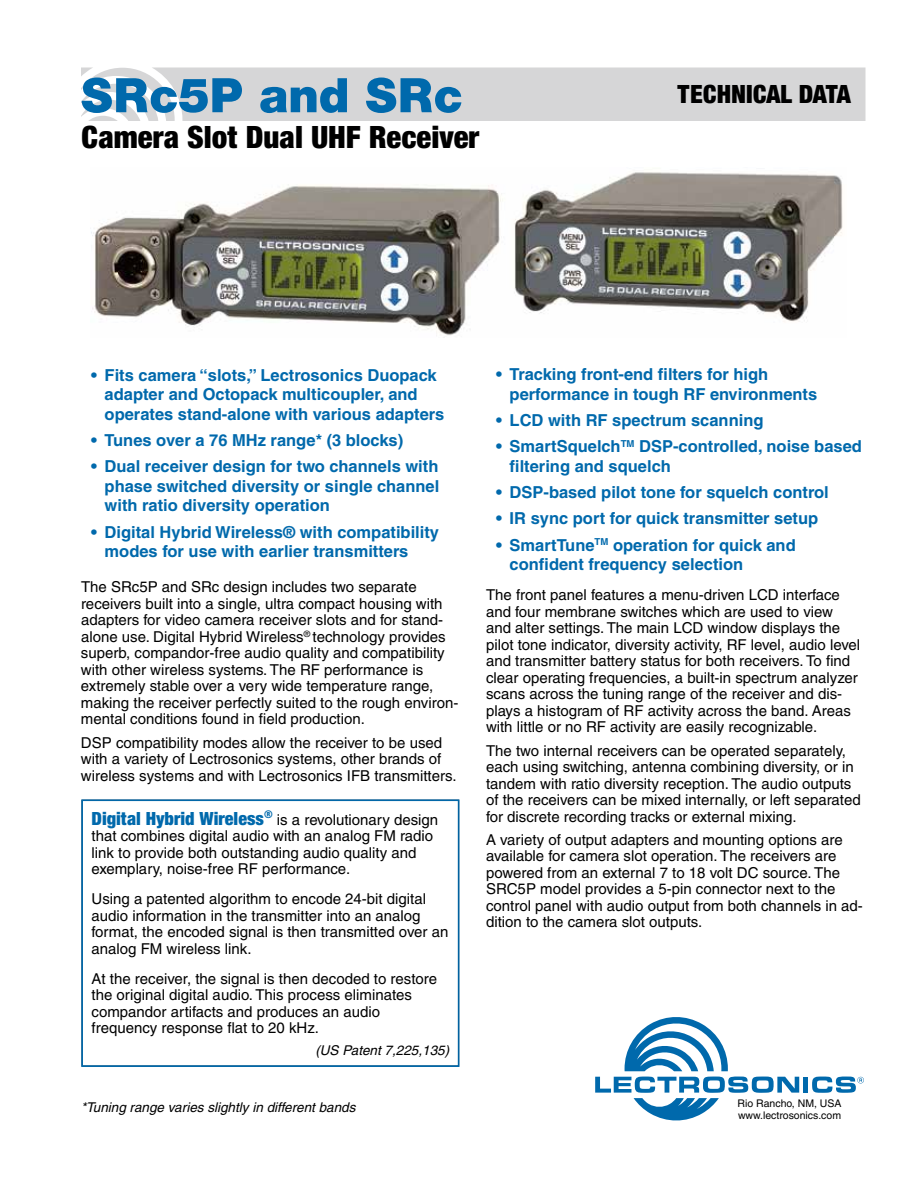
<style>
.page{position:relative;width:918px;height:1188px;background:#fff}
.page>*{position:absolute;margin:0;border:0;box-sizing:border-box;transform-origin:0 0}
.t1{font:900 51px "Sans";color:#0069ac}
.t2{font:900 condensed 33px "Sans";color:#000}
.t3{font:900 condensed 27px "Sans";color:#000}
.t4{font:700 16.5px/19.5px "Helvetica";color:#0069ac}
.t5{font:15px/16.5px "Helvetica";color:#000}
.t6{font:italic 13.5px "Helvetica";color:#000}
.t7{font:10.5px/12.1px "Helvetica";color:#000}
.s1{font-family:"Sans";font-weight:900;font-stretch:condensed;font-size:19.5px;color:#0069ac}
</style>
<div class="page">
<svg style="left:595px;top:1017px;width:204px;height:103px"></svg>
<div style="left:803px;top:1077px;width:5px;height:16px;background:#0069ac"></div>
<svg style="left:812px;top:1077px;width:52px;height:16px"></svg>
<div style="left:81px;top:68px;width:785px;height:53px;background:#d6d6d7"></div>
<svg style="left:82px;top:800px;width:377px;height:267px"></svg>
<div style="left:82px;top:801px;width:376px;height:265px;border:1px solid #0069ac"></div>
<img style="left:91px;top:172px;width:752px;height:164px">
<h1 class="t1" style="left:81px;top:64px;width:383px">SRc5P and SRc</h1>
<h2 class="t2" style="left:81px;top:117px;width:400px">Camera Slot Dual UHF Receiver</h2>
<h3 class="t3" style="left:677px;top:77px;width:176px">TECHNICAL DATA</h3>
<p class="t4" style="left:105px;top:365px;width:341px;text-indent:-13px">• Fits camera “slots,” Lectrosonics Duopack adapter and Octopack multicoupler, and operates stand-alone with various adapters</p>
<p class="t4" style="left:91px;top:430px;width:314px">• Tunes over a 76 MHz range* (3 blocks)</p>
<p class="t4" style="left:105px;top:457px;width:336px;text-align:justify;text-indent:-13px">• Dual receiver design for two channels with phase switched diversity or single channel with ratio diversity operation</p>
<p class="t4" style="left:105px;top:522px;width:336px;text-indent:-13px">• Digital Hybrid Wireless® with compatibility modes for use with earlier transmitters</p>
<p class="t4" style="left:510px;top:364px;width:309px;text-indent:-13px">• Tracking front-end filters for high performance in tough RF environments</p>
<p class="t4" style="left:496px;top:410px;width:269px">• LCD with RF spectrum scanning</p>
<p class="t4" style="left:510px;top:436px;width:354px;text-indent:-13px">• SmartSquelch<sup>TM</sup> DSP-controlled, noise based filtering and squelch</p>
<p class="t4" style="left:496px;top:482px;width:334px">• DSP-based pilot tone for squelch control</p>
<p class="t4" style="left:496px;top:509px;width:324px">• IR sync port for quick transmitter setup</p>
<p class="t4" style="left:510px;top:535px;width:288px;text-indent:-13px">• SmartTune<sup>TM</sup> operation for quick and confident frequency selection</p>
<p class="t5" style="left:81px;top:579px;width:379px">The SRc5P and SRc design includes two separate receivers built into a single, ultra compact housing with adapters for video camera receiver slots and for stand&shy;alone use. Digital Hybrid Wireless<sup>®</sup> technology provides superb, compandor-free audio quality and compatibility with other wireless systems. The RF performance is extremely stable over a very wide temperature range, making the receiver perfectly suited to the rough environ&shy;mental conditions found in field production.</p>
<p class="t5" style="left:81px;top:734px;width:377px">DSP compatibility modes allow the receiver to be used with a variety of Lectrosonics systems, other brands of wireless systems and with Lectrosonics IFB transmitters.</p>
<p class="t5" style="left:92px;top:811px;width:348px"><span class="s1">Digital Hybrid Wireless</span><sup>®</sup> is a revolutionary design that combines digital audio with an analog FM radio link to provide both outstanding audio quality and exemplary, noise-free RF performance.</p>
<p class="t5" style="left:92px;top:891px;width:358px">Using a patented algorithm to encode 24-bit digital audio information in the transmitter into an analog format, the encoded signal is then transmitted over an analog FM wireless link.</p>
<p class="t5" style="left:92px;top:970px;width:347px">At the receiver, the signal is then decoded to restore the original digital audio. This process eliminates compandor artifacts and produces an audio frequency response flat to 20 kHz.</p>
<p class="t6" style="left:315px;top:1043px;width:135px">(US Patent 7,225,135)</p>
<p class="t6" style="left:81px;top:1099px;width:276px">*Tuning range varies slightly in different bands</p>
<p class="t5" style="left:486px;top:587px;width:376px">The front panel features a menu-driven LCD interface and four membrane switches which are used to view and alter settings. The main LCD window displays the pilot tone indicator, diversity activity, RF level, audio level and transmitter battery status for both receivers. To find clear operating frequencies, a built-in spectrum analyzer scans across the tuning range of the receiver and dis&shy;plays a histogram of RF activity across the band. Areas with little or no RF activity are easily recognizable.</p>
<p class="t5" style="left:486px;top:742px;width:376px">The two internal receivers can be operated separately, each using switching, antenna combining diversity, or in tandem with ratio diversity reception. The audio outputs of the receivers can be mixed internally, or left separated for discrete recording tracks or external mixing.</p>
<p class="t5" style="left:486px;top:831px;width:378px">A variety of output adapters and mounting options are available for camera slot operation. The receivers are powered from an external 7 to 18 volt DC source. The SRC5P model provides a 5-pin connector next to the control panel with audio output from both channels in ad&shy;dition to the camera slot outputs.</p>
<p class="t7" style="left:738px;top:1097px;width:106px">Rio Rancho, NM, USA www.lectrosonics.com</p>
</div>
